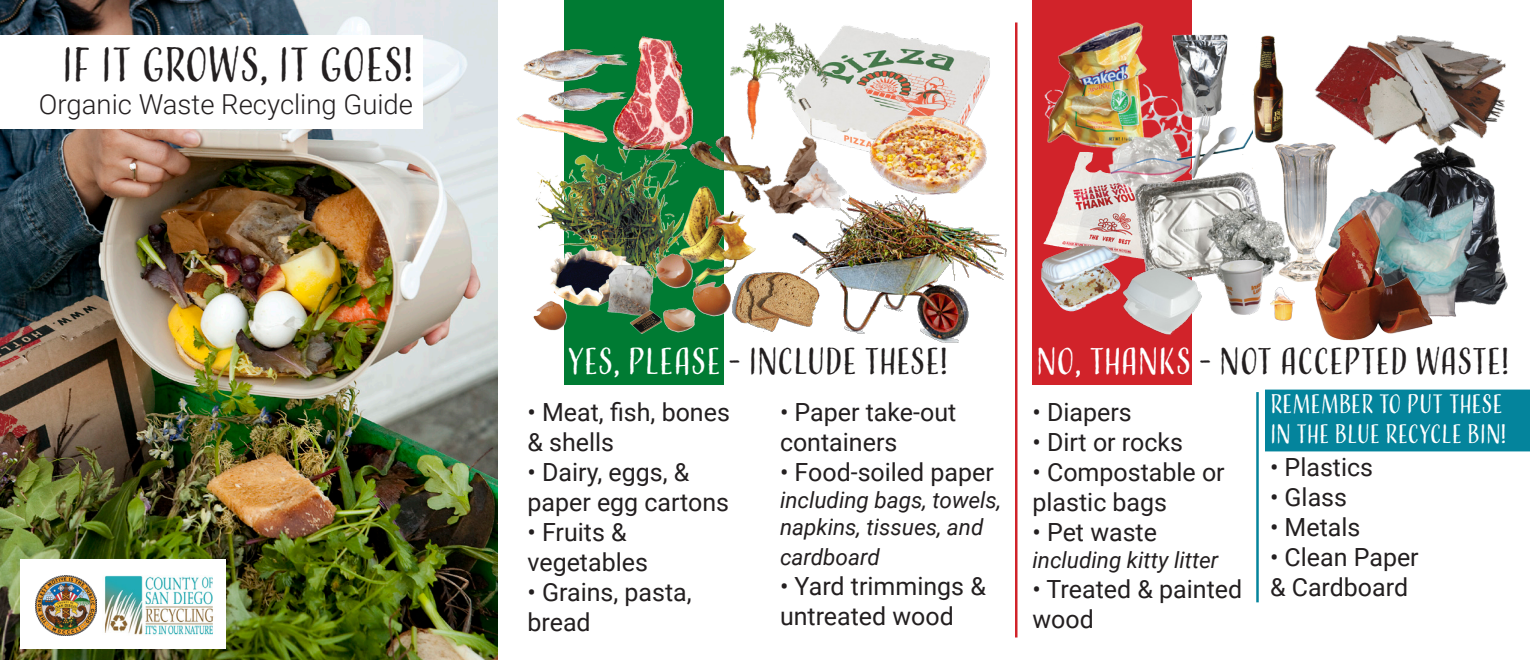
<style>
.page{position:relative;width:1530px;height:660px;background:#fff}
.page>*{position:absolute;margin:0;border:0;box-sizing:border-box;transform-origin:0 0}
.t1{font:45px "Adorn Condensed Sans";letter-spacing:-.015em;color:#231f20}
.t2{font:35px "Adorn Condensed Sans";letter-spacing:-.015em;color:#231f20}
.t3{font:300 27.5px "Roboto";color:#231f20}
.t4{font:25px/30px "Roboto";color:#231f20}
.t5{font:25px/30px "Adorn Condensed Sans";letter-spacing:-.015em;color:#fff}
.t6{font:italic 22.5px/27px "Roboto";color:#231f20}
.s1{color:#fff}
</style>
<div class="page">
<div style="left:1265px;top:390px;width:265px;height:61px;background:#04849c"></div>
<img style="left:1472px;top:158px;width:36px;height:147px">
<img style="left:1314px;top:35px;width:192px;height:106px">
<svg style="left:1032px;top:0;width:160px;height:384px;background:#d44045"></svg>
<div style="left:564px;top:0;width:160px;height:384px;background:#007b33"></div>
<img style="left:0;top:0;width:498px;height:660px">
<div style="left:0;top:35px;width:423px;height:93px;background:#fff"></div>
<div style="left:20px;top:559px;width:206px;height:89px;background:#fff"></div>
<img style="left:104px;top:575px;width:110px;height:60px">
<img style="left:839px;top:25px;width:151px;height:78px">
<img style="left:516px;top:117px;width:36px;height:14px">
<img style="left:745px;top:22px;width:94px;height:112px">
<img style="left:519px;top:52px;width:33px;height:69px">
<img style="left:552px;top:36px;width:193px;height:105px">
<img style="left:839px;top:103px;width:148px;height:93px">
<img style="left:533px;top:141px;width:223px;height:193px">
<img style="left:792px;top:196px;width:215px;height:147px">
<img style="left:1037px;top:12px;width:205px;height:198px">
<img style="left:1278px;top:141px;width:194px;height:200px">
<img style="left:1041px;top:246px;width:79px;height:66px">
<img style="left:754px;top:134px;width:101px;height:89px">
<img style="left:1270px;top:297px;width:24px;height:24px">
<img style="left:36px;top:575px;width:60px;height:61px">
<img style="left:1242px;top:35px;width:56px;height:120px">
<img style="left:1129px;top:168px;width:171px;height:129px">
<img style="left:1213px;top:252px;width:57px;height:63px">
<img style="left:1117px;top:263px;width:86px;height:72px">
<img style="left:677px;top:130px;width:106px;height:75px">
<img style="left:729px;top:266px;width:94px;height:70px">
<hr style="left:1256px;top:392px;width:3px;height:210px;background:#04849c">
<hr style="left:1015px;top:22px;width:3px;height:616px;background:#d1232a">
<p class="t1" style="left:62px;top:37px;width:353px">IF IT GROWS, IT GOES!</p>
<p class="t3" style="left:39px;top:85px;width:376px">Organic Waste Recycling Guide</p>
<p class="t2" style="left:568px;top:340px;width:381px"><span class="s1">YES, PLEASE</span> - INCLUDE THESE!</p>
<p class="t2" style="left:1036px;top:340px;width:474px"><span class="s1">NO, THANKS</span> - NOT ACCEPTED WASTE!</p>
<p class="t4" style="left:528px;top:396px;width:204px">• Meat, fish, bones &amp; shells</p>
<p class="t4" style="left:528px;top:456px;width:203px">• Dairy, eggs, &amp; paper egg cartons</p>
<p class="t4" style="left:528px;top:516px;width:122px">• Fruits &amp; vegetables</p>
<p class="t4" style="left:528px;top:576px;width:166px">• Grains, pasta, bread</p>
<p class="t5" style="left:1270px;top:391px;width:238px">REMEMBER TO PUT THESE<br>IN THE BLUE RECYCLE BIN!</p>
<p class="t4" style="left:780px;top:396px;width:178px">• Paper take-out containers</p>
<p class="t4" style="left:780px;top:456px;width:215px">• Food-soiled paper</p>
<p class="t6" style="left:780px;top:485px;width:223px">including bags, towels, napkins, tissues, and</p>
<p class="t6" style="left:780px;top:542px;width:101px">cardboard</p>
<p class="t4" style="left:780px;top:570px;width:207px">• Yard trimmings &amp; untreated wood</p>
<p class="t4" style="left:1032px;top:396px;width:101px">• Diapers</p>
<p class="t4" style="left:1032px;top:426px;width:152px">• Dirt or rocks</p>
<p class="t4" style="left:1032px;top:456px;width:194px">• Compostable or plastic bags</p>
<p class="t4" style="left:1032px;top:516px;width:126px">• Pet waste</p>
<p class="t6" style="left:1032px;top:545px;width:187px">including kitty litter</p>
<p class="t4" style="left:1032px;top:573px;width:211px">• Treated &amp; painted wood</p>
<p class="t4" style="left:1270px;top:451px;width:105px">• Plastics</p>
<p class="t4" style="left:1270px;top:481px;width:79px">• Glass</p>
<p class="t4" style="left:1270px;top:511px;width:92px">• Metals</p>
<p class="t4" style="left:1270px;top:541px;width:150px">• Clean Paper &amp; Cardboard</p>
</div>
